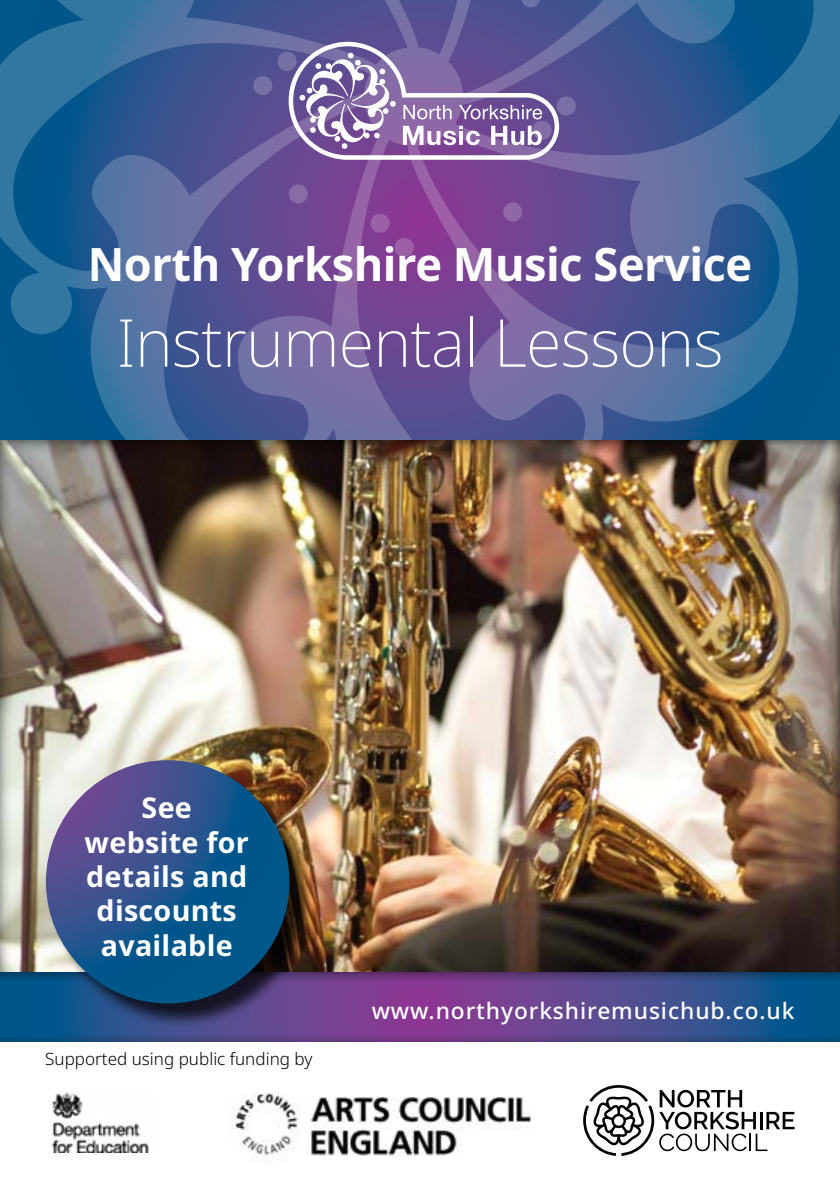
<style>
.page{position:relative;width:840px;height:1191px;background:#fff}
.page>*{position:absolute;margin:0;border:0;box-sizing:border-box;transform-origin:0 0}
.t1{font:200 66px "Noto Sans";letter-spacing:-.01em;color:#fff}
.t2{font:700 46px "Noto Sans";letter-spacing:-.01em;color:#fff}
.t3{font:700 28.6px/34.4px "Noto Sans";letter-spacing:.01em;color:#fff;text-align:center}
.t4{font:500 22.8px "Noto Sans";letter-spacing:.04em;color:#fff}
.Body_copy{font:300 17px "Noto Sans";color:#000}
</style>
<div class="page">
<svg style="left:0;top:0;width:839px;height:427px;background:#475c96"></svg>
<div style="left:503px;top:202px;width:19px;height:19px;background:#9067a6;border-radius:50%"></div>
<svg style="left:369px;top:213px;width:45px;height:45px;background:#8c4497"></svg>
<svg style="left:288px;top:184px;width:20px;height:19px"></svg>
<svg style="left:521px;top:0;width:19px;height:7px"></svg>
<div style="left:0;top:427px;width:839px;height:592px;background:#000;opacity:.75"></div>
<svg style="left:252px;top:42px;width:324px;height:118px;background:#8977ac"></svg>
<svg style="left:659px;top:1089px;width:135px;height:62px"></svg>
<svg style="left:583px;top:1085px;width:70px;height:70px"></svg>
<img style="left:49px;top:1092px;width:100px;height:60px">
<img style="left:310px;top:1097px;width:220px;height:59px">
<img style="left:235px;top:1092px;width:65px;height:69px">
<div style="left:0;top:957px;width:839px;height:86px;background:#000;opacity:.5"></div>
<div style="left:49px;top:762px;width:265px;height:266px;background:#000;opacity:.75"></div>
<svg style="left:46px;top:760px;width:243px;height:243px;background:#23538d"></svg>
<p class="t2" style="left:88px;top:238px;width:665px">North Yorkshire Music Service</p>
<p class="t1" style="left:116px;top:305px;width:608px">Instrumental Lessons</p>
<p class="t3" style="left:85px;top:791px;width:166px">See website for details and discounts available</p>
<p class="Body_copy" style="left:45px;top:1049px;width:268px">Supported using public funding by</p>
<p class="t4" style="left:371px;top:998px;width:424px">www.northyorkshiremusichub.co.uk</p>
</div>
